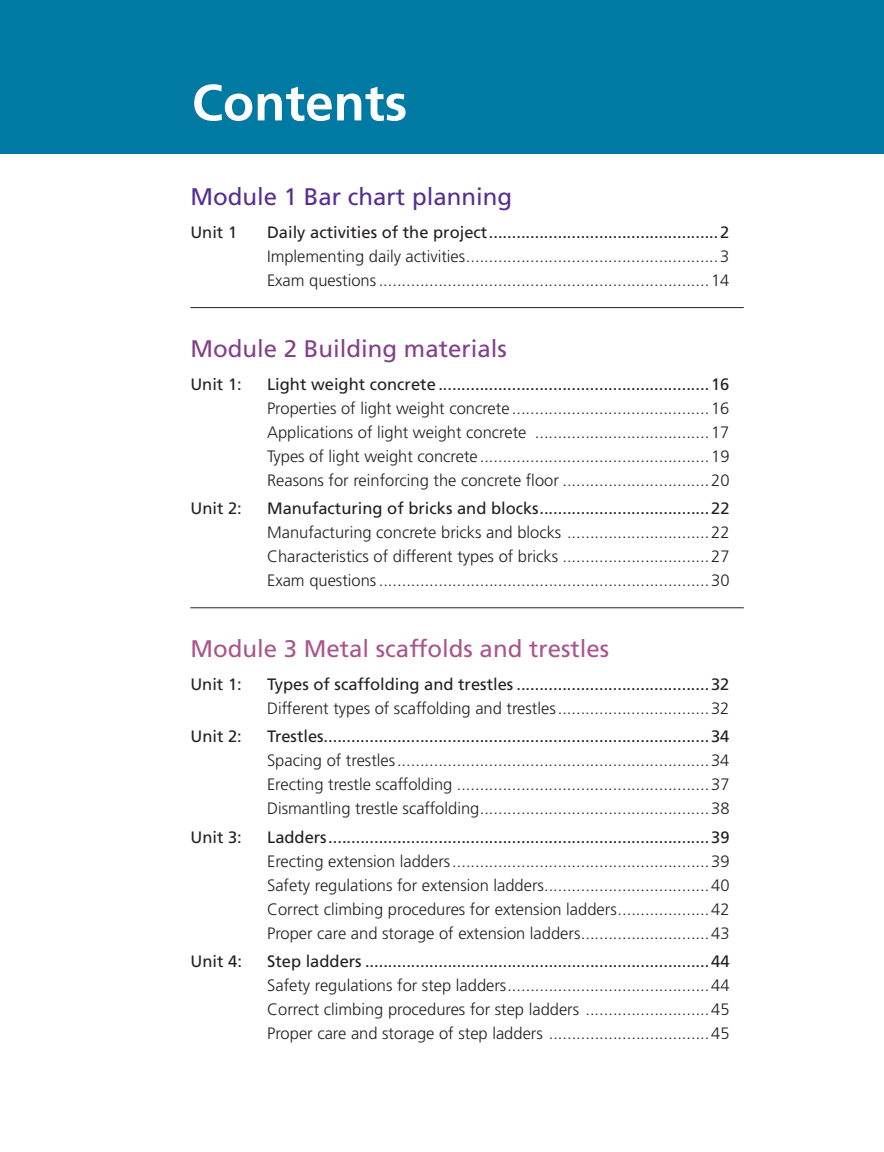
<style>
.page{position:relative;width:884px;height:1152px;background:#fff}
.page>*{position:absolute;margin:0;border:0;box-sizing:border-box;transform-origin:0 0}
.t1{font:700 51px "Frutiger LT Std";color:#fff}
.t2{font:24px "Frutiger LT Std";color:#a8558d}
.t3{font:24px "Frutiger LT Std";color:#834089}
.t4{font:24px "Frutiger LT Std";color:#562e90}
.t5{font:300 16.5px/24px "Frutiger LT Std";color:#231f20;text-align:justify}
.t6{font:16.5px "Frutiger LT Std";color:#231f20}
</style>
<div class="page">
<hr style="left:190px;top:307px;width:553px;height:1px;background:#231f20">
<hr style="left:190px;top:607px;width:553px;height:1px;background:#231f20">
<div style="left:0;top:0;width:883px;height:154px;background:#0079a3"></div>
<h1 class="t1" style="left:192px;top:73px;width:217px">Contents</h1>
<h2 class="t4" style="left:190px;top:183px;width:323px">Module 1 Bar chart planning</h2>
<p class="t6" style="left:190px;top:222px;width:48px">Unit 1</p>
<p class="t6" style="left:267px;top:222px;width:463px">Daily activities of the project ..................................................2</p>
<p class="t5" style="left:267px;top:244px;width:463px">Implementing daily activities .......................................................3<br>Exam questions ........................................................................14</p>
<h2 class="t3" style="left:190px;top:335px;width:318px">Module 2 Building materials</h2>
<p class="t6" style="left:190px;top:374px;width:53px">Unit 1:</p>
<p class="t6" style="left:267px;top:374px;width:463px">Light weight concrete ...........................................................16</p>
<p class="t5" style="left:267px;top:396px;width:464px">Properties of light weight concrete ...........................................16<br>Applications of light weight concrete ......................................17<br>Types of light weight concrete ..................................................19<br>Reasons for reinforcing the concrete floor ................................20</p>
<p class="t6" style="left:190px;top:499px;width:53px">Unit 2:</p>
<p class="t6" style="left:267px;top:499px;width:463px">Manufacturing of bricks and blocks .....................................22</p>
<p class="t5" style="left:267px;top:521px;width:463px">Manufacturing concrete bricks and blocks ...............................22<br>Characteristics of different types of bricks ................................27<br>Exam questions ........................................................................30</p>
<h2 class="t2" style="left:190px;top:635px;width:420px">Module 3 Metal scaffolds and trestles</h2>
<p class="t6" style="left:190px;top:674px;width:53px">Unit 1:</p>
<p class="t6" style="left:267px;top:674px;width:463px">Types of scaffolding and trestles ..........................................32</p>
<p class="t5" style="left:267px;top:696px;width:463px">Different types of scaffolding and trestles .................................32</p>
<p class="t6" style="left:190px;top:727px;width:53px">Unit 2:</p>
<p class="t6" style="left:267px;top:727px;width:463px">Trestles....................................................................................34</p>
<p class="t5" style="left:267px;top:749px;width:463px">Spacing of trestles ....................................................................34<br>Erecting trestle scaffolding .......................................................37<br>Dismantling trestle scaffolding ..................................................38</p>
<p class="t6" style="left:190px;top:827px;width:53px">Unit 3:</p>
<p class="t6" style="left:267px;top:827px;width:463px">Ladders ...................................................................................39</p>
<p class="t5" style="left:267px;top:849px;width:464px">Erecting extension ladders ........................................................39<br>Safety regulations for extension ladders ....................................40<br>Correct climbing procedures for extension ladders ....................42<br>Proper care and storage of extension ladders ............................43</p>
<p class="t6" style="left:190px;top:951px;width:53px">Unit 4:</p>
<p class="t6" style="left:267px;top:951px;width:463px">Step ladders ...........................................................................44</p>
<p class="t5" style="left:267px;top:973px;width:463px">Safety regulations for step ladders ............................................44<br>Correct climbing procedures for step ladders ...........................45<br>Proper care and storage of step ladders ...................................45</p>
</div>
